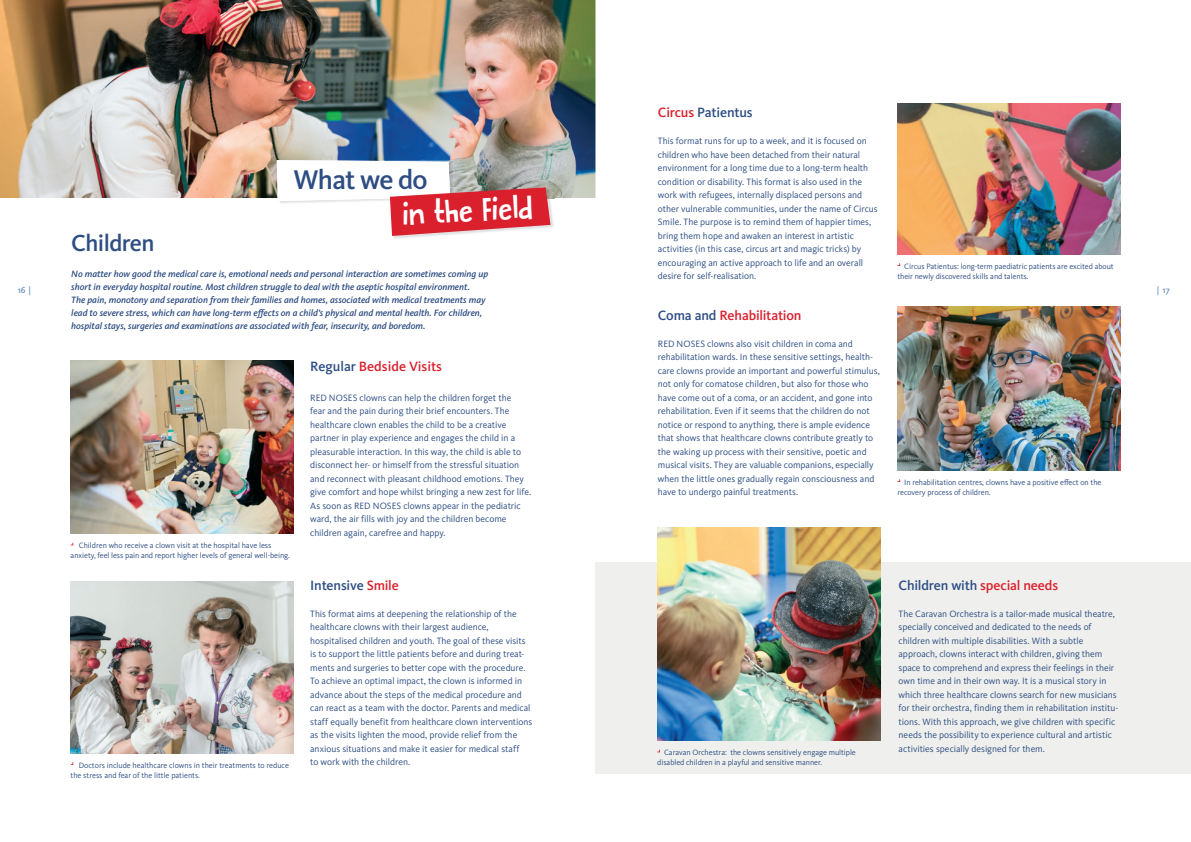
<style>
.page{position:relative;width:1191px;height:842px;background:#fff}
.page>*{position:absolute;margin:0;border:0;box-sizing:border-box;transform-origin:0 0}
.t1{font:28px "DK Butterfly Ball";color:#fff}
.t2{font:500 28px "Kievit Pro";letter-spacing:-.025em;color:#2d4d83}
.t3{font:500 24px "Kievit Pro";letter-spacing:-.025em;color:#2d4d83}
.t4{font:500 14px "Kievit Pro";letter-spacing:-.015em;color:#2d4d83}
.t5{font:500 14px "Kievit Pro";letter-spacing:-.005em;color:#da202d}
.t6{font:9.5px/13.5px "Kievit Pro";letter-spacing:-.005em;color:#2d4d83}
.t7{font:italic 500 9.5px/13px "Kievit Pro";color:#2d4d83}
.t8{font:500 9px "Kievit Pro";color:#7291b9}
.t9{font:8px/10px "Kievit Pro";letter-spacing:-.005em;color:#2d4d83}
.s1{color:#da202d}
.s2{color:#2d4d83}
</style>
<div class="page">
<div style="left:595px;top:563px;width:596px;height:211px;background:#eff0ed"></div>
<img style="left:0;top:0;width:595px;height:198px">
<img style="left:71px;top:360px;width:223px;height:174px">
<img style="left:71px;top:581px;width:223px;height:172px">
<img style="left:657px;top:527px;width:223px;height:213px">
<img style="left:897px;top:104px;width:223px;height:150px">
<img style="left:897px;top:306px;width:223px;height:164px">
<img style="left:393px;top:198px;width:161px;height:41px">
<img style="left:550px;top:188px;width:4px;height:10px">
<svg style="left:277px;top:160px;width:273px;height:76px"></svg>
<h3 class="t4" style="left:658px;top:104px;width:96px"><span class="s1">Circus</span> Patientus</h3>
<p class="t6" style="left:658px;top:134px;width:221px">This format runs for up to a week, and it is focused on children who have been detached from their natural environment for a long time due to a long-term health condition or disability. This format is also used in the work with refugees, internally displaced persons and other vulnerable communities, under the name of Circus Smile. The purpose is to remind them of happier times, bring them hope and awaken an interest in artistic activities (in this case, circus art and magic tricks) by encouraging an active approach to life and an overall desire for self-realisation.</p>
<h3 class="t5" style="left:658px;top:306px;width:145px"><span class="s2">Coma and</span> Rehabilitation</h3>
<p class="t6" style="left:658px;top:337px;width:223px">RED NOSES clowns also visit children in coma and rehabilitation wards. In these sensitive settings, health&shy;care clowns provide an important and powerful stimulus, not only for comatose children, but also for those who have come out of a coma, or an accident, and gone into rehabilitation. Even if it seems that the children do not notice or respond to anything, there is ample evidence that shows that healthcare clowns contribute greatly to the waking up process with their sensitive, poetic and musical visits. They are valuable companions, especially when the little ones gradually regain consciousness and have to undergo painful treatments.</p>
<h1 class="t2" style="left:293px;top:163px;width:136px">What we do</h1>
<h1 class="t1" style="left:401px;top:194px;width:132px;rotate:-3deg">in the Field</h1>
<h2 class="t3" style="left:71px;top:229px;width:85px">Children</h2>
<p class="t7" style="left:71px;top:267px;width:418px">No matter how good the medical care is, emotional needs and personal interaction are sometimes coming up short in everyday hospital routine. Most children struggle to deal with the aseptic hospital environment.<br>The pain, monotony and separation from their families and homes, associated with medical treatments may lead to severe stress, which can have long-term effects on a child’s physical and mental health. For children, hospital stays, surgeries and examinations are associated with fear, insecurity, and boredom.</p>
<p class="t9" style="left:897px;top:261px;width:218px;text-indent:7px">Circus Patientus: long-term paediatric patients are excited about their newly discovered skills and talents.</p>
<p class="t8" style="left:18px;top:284px;width:15px">16 |</p>
<p class="t8" style="left:1157px;top:284px;width:14px">| 17</p>
<h3 class="t5" style="left:310px;top:358px;width:133px"><span class="s2">Regular</span> Bedside Visits</h3>
<p class="t6" style="left:310px;top:391px;width:222px">RED NOSES clowns can help the children forget the<br>fear and the pain during their brief encounters. The healthcare clown enables the child to be a creative partner in play experience and engages the child in a pleasurable interaction. In this way, the child is able to disconnect her- or himself from the stressful situation and reconnect with pleasant childhood emotions. They give comfort and hope whilst bringing a new zest for life.<br>As soon as RED NOSES clowns appear in the pediatric ward, the air fills with joy and the children become children again, carefree and happy.</p>
<p class="t9" style="left:897px;top:477px;width:205px;text-indent:7px">In rehabilitation centres, clowns have a positive effect on the recovery process of children.</p>
<p class="t9" style="left:71px;top:541px;width:221px;text-indent:8px">Children who receive a clown visit at the hospital have less anxiety, feel less pain and report higher levels of general well-being.</p>
<p class="t9" style="left:71px;top:760px;width:220px;text-indent:8px">Doctors include healthcare clowns in their treatments to reduce the stress and fear of the little patients.</p>
<h3 class="t4" style="left:310px;top:576px;width:90px">Intensive <span class="s1">Smile</span></h3>
<p class="t6" style="left:310px;top:607px;width:224px">This format aims at deepening the relationship of the healthcare clowns with their largest audience, hospitalised children and youth. The goal of these visits is to support the little patients before and during treat&shy;ments and surgeries to better cope with the procedure.<br>To achieve an optimal impact, the clown is informed in advance about the steps of the medical procedure and can react as a team with the doctor. Parents and medical staff equally benefit from healthcare clown interventions as the visits lighten the mood, provide relief from the anxious situations and make it easier for medical staff<br>to work with the children.</p>
<p class="t9" style="left:657px;top:748px;width:200px;text-indent:7px">Caravan Orchestra: the clowns sensitively engage multiple disabled children in a playful and sensitive manner.</p>
<h3 class="t4" style="left:898px;top:576px;width:161px">Children with <span class="s1">special needs</span></h3>
<p class="t6" style="left:898px;top:607px;width:221px">The Caravan Orchestra is a tailor-made musical theatre, specially conceived and dedicated to the needs of children with multiple disabilities. With a subtle approach, clowns interact with children, giving them space to comprehend and express their feelings in their own time and in their own way. It is a musical story in which three healthcare clowns search for new musicians for their orchestra, finding them in rehabilitation institu&shy;tions. With this approach, we give children with specific needs the possibility to experience cultural and artistic activities specially designed for them.</p>
</div>
